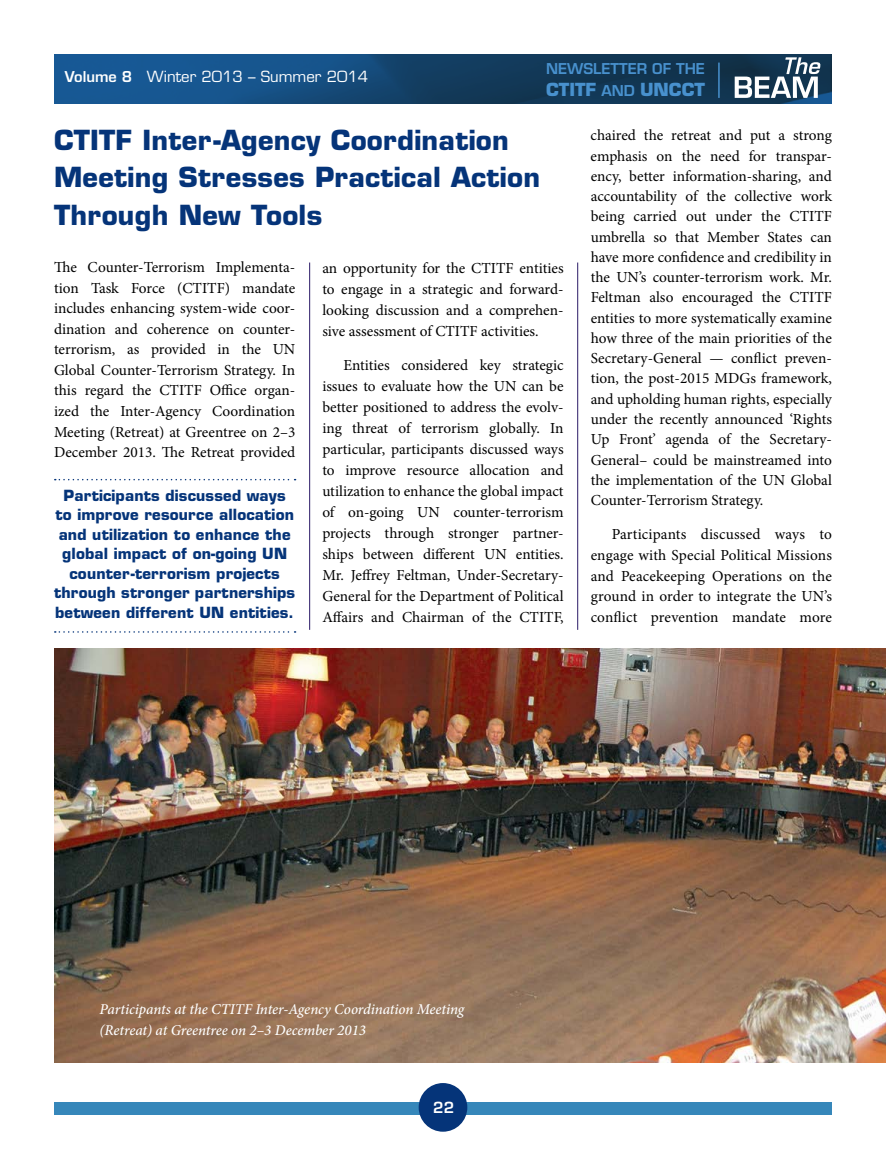
<style>
.page{position:relative;width:886px;height:1156px;background:#fff}
.page>*{position:absolute;margin:0;border:0;box-sizing:border-box;transform-origin:0 0}
.t1{font:700 27px/37.5px "Eurostile LT Std";letter-spacing:.01em;color:#053479}
.t2{font:700 17.55px "Eurostile LT Std";color:#4891ce}
.t3{font:15.3px/20.2px "Minion Pro";color:#000;text-align:justify}
.t4{font:700 15px/19.5px "Eurostile LT Std";letter-spacing:.01em;color:#053479;text-align:center}
.t5{font:italic 500 15px/21px "Minion Pro";letter-spacing:-.005em;color:#fff}
.t6{font:15px "Eurostile LT Std";color:#fff}
.t7{font:600 15px "Eurostile LT Std";color:#fff}
.t8{font:600 14.55px "Eurostile LT Std";color:#4891ce}
.s1{font-weight:600;font-size:14.55px}
</style>
<div class="page">
<div style="left:54px;top:1102px;width:778px;height:12px;background:#3687ba"></div>
<div style="left:418px;top:1083px;width:49px;height:48px;background:#053479;border-radius:50%"></div>
<img style="left:54px;top:54px;width:778px;height:49px">
<svg style="left:734px;top:57px;width:87px;height:41px"></svg>
<hr style="left:718px;top:63px;width:1px;height:35px;background:#4891ce">
<hr style="left:309px;top:262px;width:1px;height:368px;background:#2a1a67">
<hr style="left:577px;top:262px;width:1px;height:368px;background:#2a1a67">
<img style="left:54px;top:648px;width:832px;height:414px">
<svg style="left:55px;top:479px;width:240px;height:1px"></svg>
<svg style="left:55px;top:631px;width:240px;height:1px"></svg>
<p class="t6" style="left:65px;top:67px;width:305px"><span class="s1">VOLUME 8</span> Winter 2013 – Summer 2014</p>
<p class="t8" style="left:546px;top:59px;width:160px">NEWSLETTER OF THE</p>
<p class="t2" style="left:546px;top:79px;width:160px">CTITF <span class="s1">AN D</span> UNCCT</p>
<h1 class="t1" style="left:54px;top:121px;width:487px">CTITF Inter-Agency Coordination<br>Meeting Stresses Practical Action<br>Through New Tools</h1>
<p class="t3" style="left:54px;top:257px;width:243px">The Counter-Terrorism Implementa&shy;tion Task Force (CTITF) mandate includes enhancing system-wide coor&shy;dination and coherence on counter&shy;terrorism, as provided in the UN Global Counter-Terrorism Strategy. In this regard the CTITF Office organ&shy;ized the Inter-Agency Coordination Meeting (Retreat) at Greentree on 2–3<br>December 2013. The Retreat provided</p>
<p class="t3" style="left:322px;top:257px;width:243px;line-height:21px">an opportunity for the CTITF entities to engage in a strategic and forward&shy;looking discussion and a comprehen&shy;sive assessment of CTITF activities.</p>
<p class="t3" style="left:322px;top:355px;width:243px;line-height:21px;text-indent:21px">Entities considered key strategic issues to evaluate how the UN can be better positioned to address the evolv&shy;ing threat of terrorism globally. In particular, participants discussed ways to improve resource allocation and utilization to enhance the global impact of on-going UN counter-terrorism projects through stronger partner&shy;ships between different UN entities.<br>Mr. Jeffrey Feltman, Under-Secretary-General for the Department of Political Affairs and Chairman of the CTITF,</p>
<p class="t4" style="left:54px;top:485px;width:243px">Participants discussed ways to improve resource allocation and utilization to enhance the global impact of on-going UN counter-terrorism projects through stronger partnerships between different UN entities.</p>
<p class="t3" style="left:590px;top:125px;width:243px">chaired the retreat and put a strong emphasis on the need for transpar&shy;ency, better information-sharing, and accountability of the collective work being carried out under the CTITF umbrella so that Member States can have more confidence and credibility in the UN’s counter-terrorism work. Mr.<br>Feltman also encouraged the CTITF entities to more systematically examine how three of the main priorities of the Secretary-General — conflict preven&shy;tion, the post-2015 MDGs framework, and upholding human rights, especially under the recently announced ‘Rights Up Front’ agenda of the Secretary-General– could be mainstreamed into the implementation of the UN Global Counter-Terrorism Strategy.</p>
<p class="t3" style="left:590px;top:524px;width:243px;text-indent:21px">Participants discussed ways to engage with Special Political Missions and Peacekeeping Operations on the ground in order to integrate the UN’s conflict prevention mandate more</p>
<p class="t5" style="left:99px;top:999px;width:366px">Participants at the CTITF Inter-Agency Coordination Meeting (Retreat) at Greentree on 2–3 December 2013</p>
<p class="t7" style="left:433px;top:1098px;width:23px">22</p>
</div>
